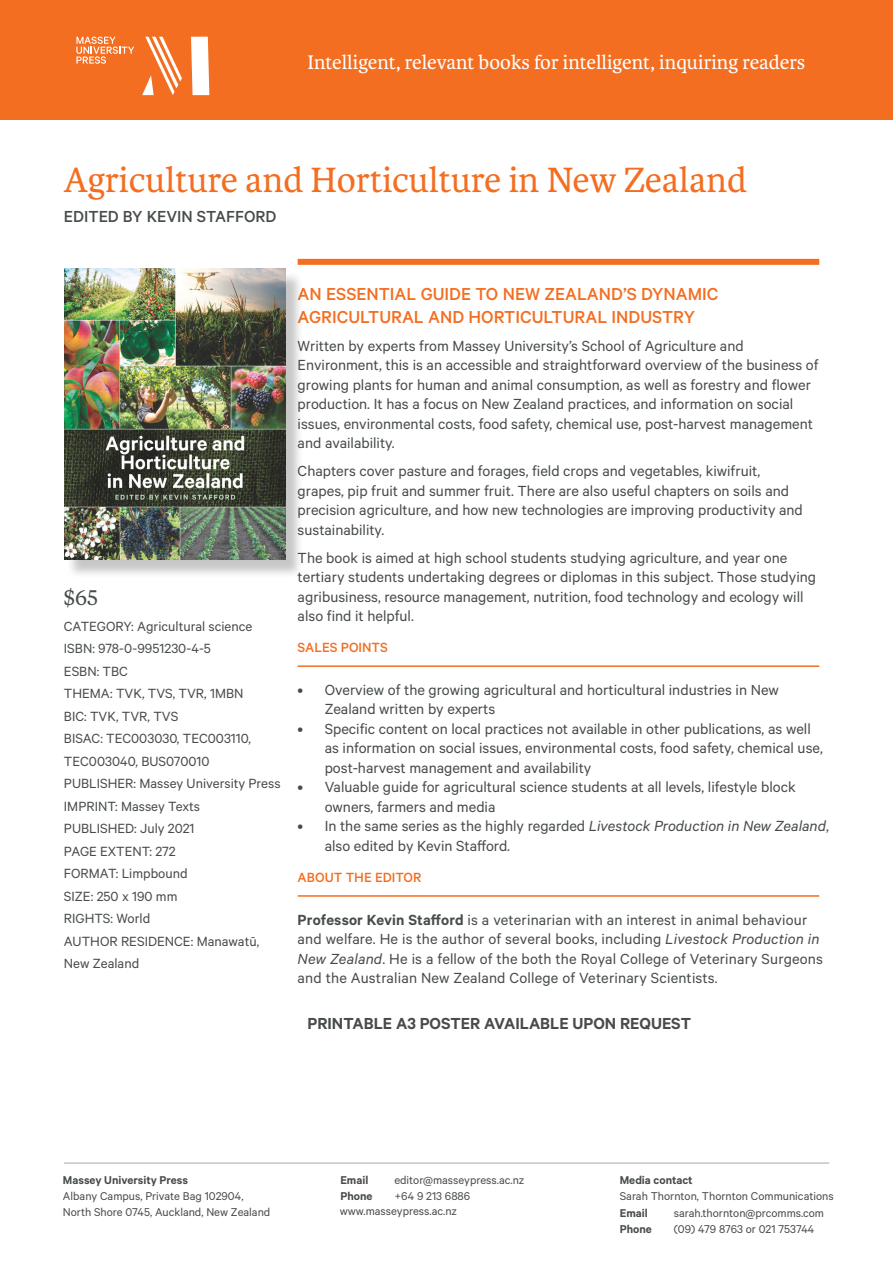
<style>
.page{position:relative;width:893px;height:1263px;background:#fff}
.page>*{position:absolute;margin:0;border:0;box-sizing:border-box;transform-origin:0 0}
.t1{font:37.5px "Karmina";color:#f36e21}
.t2{font:21px "Karmina";color:#fff}
.t3{font:21px "Tiempos Text";color:#474b4c}
.t4{font:500 19.5px/22.5px "Calibre";color:#f36e21}
.t5{font:600 18px "Calibre";color:#474b4c}
.t6{font:500 18px "Calibre";color:#474b4c}
.t7{font:16.5px/19.5px "Calibre";color:#474b4c}
.t8{font:15px/22.5px "Calibre";color:#474b4c}
.t9{font:500 15px "Calibre";color:#f36e21}
.Business_cards{font:12.75px/15.8px "Calibre";color:#474b4c}
.Business_cards-2{font:600 12.75px "Calibre";color:#474b4c}
.s1{font-style:italic}
.s2{font-weight:600}
</style>
<div class="page">
<hr style="left:64px;top:1163px;width:765px;height:1px;background:#474b4c">
<div style="left:298px;top:259px;width:521px;height:6px;background:#f36e21"></div>
<hr style="left:298px;top:665px;width:521px;height:2px;background:#f36e21">
<hr style="left:298px;top:895px;width:521px;height:2px;background:#f36e21">
<div style="left:0;top:0;width:893px;height:119px;background:#f36e21"></div>
<svg style="left:191px;top:37px;width:18px;height:58px"></svg>
<svg style="left:142px;top:37px;width:40px;height:58px"></svg>
<svg style="left:76px;top:37px;width:58px;height:27px"></svg>
<div style="left:67px;top:271px;width:237px;height:307px;background:#231f20;opacity:.25"></div>
<img style="left:64px;top:269px;width:222px;height:291px">
<p class="t2" style="left:308px;top:51px;width:499px">Intelligent, relevant books for intelligent, inquiring readers</p>
<p class="t1" style="left:64px;top:159px;width:685px">Agriculture and Horticulture in New Zealand</p>
<p class="t6" style="left:64px;top:206px;width:214px">EDITED BY KEVIN STAFFORD</p>
<p class="t3" style="left:64px;top:583px;width:36px">$65</p>
<p class="t8" style="left:64px;top:614px;width:190px">CATEGORY: Agricultural science</p>
<p class="t8" style="left:64px;top:637px;width:148px">ISBN: 978-0-9951230-4-5</p>
<p class="t8" style="left:64px;top:659px;width:66px">ESBN: TBC</p>
<p class="t8" style="left:64px;top:682px;width:181px">THEMA: TVK, TVS, TVR, 1MBN</p>
<p class="t8" style="left:64px;top:704px;width:116px">BIC: TVK, TVR, TVS</p>
<p class="t8" style="left:64px;top:727px;width:189px">BISAC: TEC003030, TEC003110,<br>TEC003040, BUS070010</p>
<p class="t8" style="left:64px;top:772px;width:218px">PUBLISHER: Massey University Press<br>IMPRINT: Massey Texts</p>
<p class="t8" style="left:64px;top:817px;width:132px">PUBLISHED: July 2021</p>
<p class="t8" style="left:64px;top:839px;width:113px">PAGE EXTENT: 272</p>
<p class="t8" style="left:64px;top:862px;width:125px">FORMAT: Limpbound</p>
<p class="t8" style="left:64px;top:884px;width:115px">SIZE: 250 x 190 mm</p>
<p class="t8" style="left:64px;top:907px;width:88px">RIGHTS: World</p>
<p class="t8" style="left:64px;top:929px;width:197px">AUTHOR RESIDENCE: Manawatū,<br>New Zealand</p>
<p class="t4" style="left:298px;top:282px;width:422px">AN ESSENTIAL GUIDE TO NEW ZEALAND’S DYNAMIC<br>AGRICULTURAL AND HORTICULTURAL INDUSTRY</p>
<p class="t7" style="left:298px;top:335px;width:522px">Written by experts from Massey University’s School of Agriculture and Environment, this is an accessible and straightforward overview of the business of growing plants for human and animal consumption, as well as forestry and flower production. It has a focus on New Zealand practices, and information on social issues, environmental costs, food safety, chemical use, post-harvest management and availability.</p>
<p class="t7" style="left:298px;top:461px;width:507px">Chapters cover pasture and forages, field crops and vegetables, kiwifruit, grapes, pip fruit and summer fruit. There are also useful chapters on soils and precision agriculture, and how new technologies are improving productivity and sustainability.</p>
<p class="t7" style="left:298px;top:547px;width:520px">The book is aimed at high school students studying agriculture, and year one tertiary students undertaking degrees or diplomas in this subject. Those studying agribusiness, resource management, nutrition, food technology and ecology will also find it helpful.</p>
<p class="t9" style="left:298px;top:639px;width:92px">SALES POINTS</p>
<p class="t7" style="left:325px;top:679px;width:456px;text-indent:-27px">• Overview of the growing agricultural and horticultural industries in New<br>Zealand written by experts</p>
<p class="t7" style="left:325px;top:718px;width:500px;text-indent:-27px">• Specific content on local practices not available in other publications, as well as information on social issues, environmental costs, food safety, chemical use, post-harvest management and availability</p>
<p class="t7" style="left:325px;top:777px;width:473px;text-indent:-27px">• Valuable guide for agricultural science students at all levels, lifestyle block owners, farmers and media</p>
<p class="t7" style="left:325px;top:816px;width:506px;text-indent:-27px">• In the same series as the highly regarded <span class="s1">Livestock Production in New Zealand</span>, also edited by Kevin Stafford.</p>
<p class="t9" style="left:298px;top:868px;width:125px">ABOUT THE EDITOR</p>
<p class="t7" style="left:298px;top:909px;width:527px"><span class="s2">Professor Kevin Stafford</span> is a veterinarian with an interest in animal behaviour and welfare. He is the author of several books, including <span class="s1">Livestock Production in New Zealand</span>. He is a fellow of the both the Royal College of Veterinary Surgeons and the Australian New Zealand College of Veterinary Scientists.</p>
<p class="t5" style="left:307px;top:1013px;width:385px">PRINTABLE A3 POSTER AVAILABLE UPON REQUEST</p>
<p class="Business_cards-2" style="left:63px;top:1172px;width:127px">Massey University Press</p>
<p class="Business_cards" style="left:63px;top:1187px;width:209px">Albany Campus, Private Bag 102904,<br>North Shore 0745, Auckland, New Zealand</p>
<p class="Business_cards-2" style="left:340px;top:1172px;width:29px">Email</p>
<p class="Business_cards" style="left:394px;top:1172px;width:132px">editor@masseypress.ac.nz</p>
<p class="Business_cards-2" style="left:340px;top:1188px;width:34px">Phone</p>
<p class="Business_cards" style="left:394px;top:1187px;width:77px">+64 9 213 6886</p>
<p class="Business_cards" style="left:340px;top:1203px;width:119px">www.masseypress.ac.nz</p>
<p class="Business_cards-2" style="left:620px;top:1172px;width:74px">Media contact</p>
<p class="Business_cards" style="left:620px;top:1187px;width:215px">Sarah Thornton, Thornton Communications</p>
<p class="Business_cards-2" style="left:620px;top:1206px;width:29px">Email</p>
<p class="Business_cards" style="left:674px;top:1205px;width:152px">sarah.thornton@prcomms.com</p>
<p class="Business_cards-2" style="left:620px;top:1222px;width:34px">Phone</p>
<p class="Business_cards" style="left:674px;top:1221px;width:142px">(09) 479 8763 or 021 753744</p>
</div>
